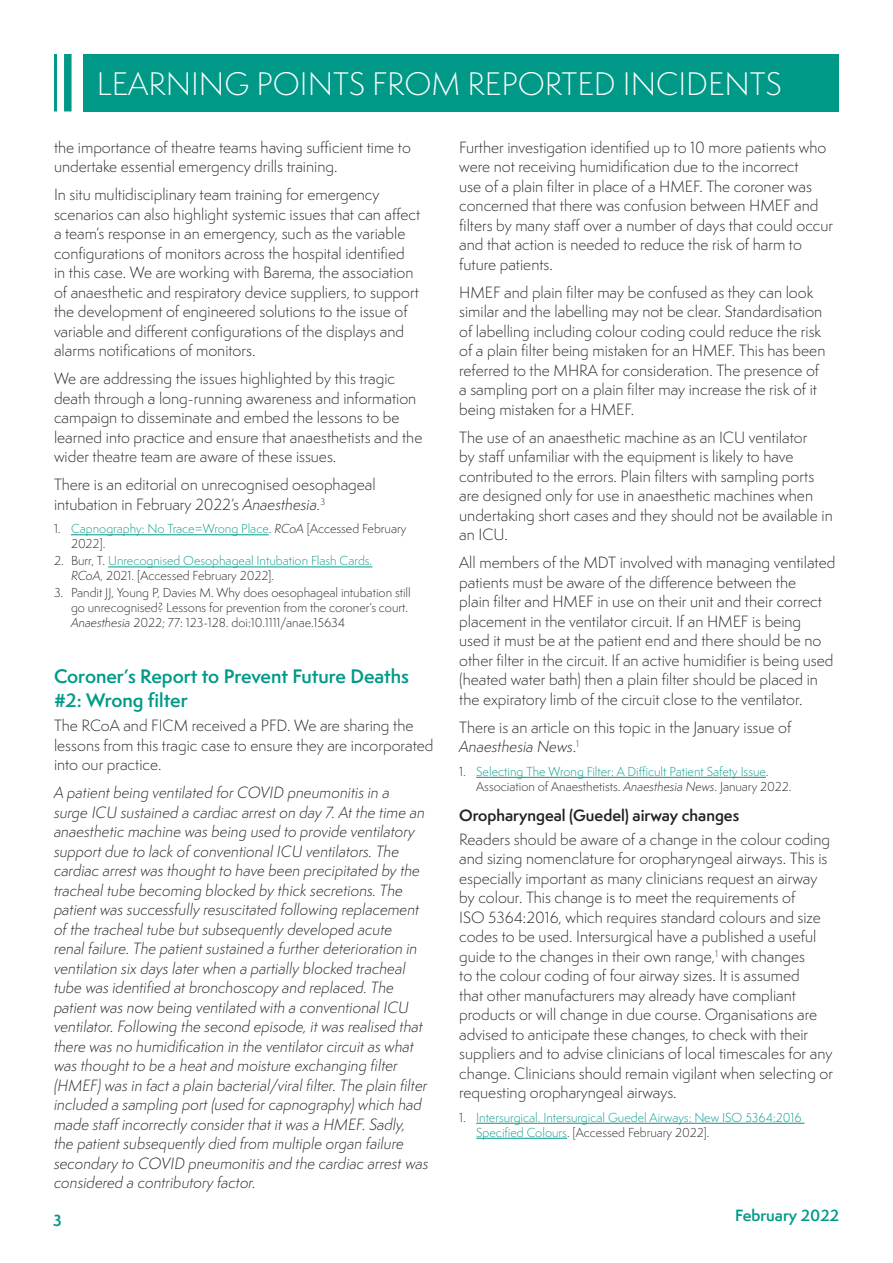
<style>
.page{position:relative;width:893px;height:1263px;background:#fff}
.page>*{position:absolute;margin:0;border:0;box-sizing:border-box;transform-origin:0 0}
.t1{font:300 30px "Semplicita Pro";color:#fff}
.t2{font:600 18px/24px "Semplicita Pro";color:#098}
.t3{font:300 15px/19.5px "Semplicita Pro";color:#231f20}
.t4{font:italic 300 15px/19.5px "Semplicita Pro";color:#231f20}
.t5{font:600 15px "Semplicita Pro";color:#231f20}
.t6{font:600 15px "Semplicita Pro";color:#098}
.t7{font:700 15px "Semplicita Pro";color:#098}
.t8{font:300 12px/15px "Semplicita Pro";color:#098}
.t9{font:300 12px/15px "Semplicita Pro";color:#231f20}
.s1{font-style:italic}
.s2{color:#231f20}
.s3{font-style:italic;color:#231f20}
</style>
<div class="page">
<div style="left:84px;top:54px;width:755px;height:57px;background:#098"></div>
<hr style="left:54px;top:54px;width:3px;height:57px;background:#098">
<div style="left:64px;top:54px;width:8px;height:57px;background:#098"></div>
<hr style="left:71px;top:534px;width:198px;height:1px;background:#098">
<hr style="left:108px;top:567px;width:264px;height:1px;background:#098">
<hr style="left:476px;top:777px;width:290px;height:1px;background:#098">
<hr style="left:476px;top:1123px;width:328px;height:1px;background:#098">
<hr style="left:476px;top:1138px;width:91px;height:1px;background:#098">
<h1 class="t1" style="left:97px;top:64px;width:687px">LEARNING POINTS FROM REPORTED INCIDENTS</h1>
<p class="t3" style="left:54px;top:137px;width:358px">the importance of theatre teams having sufficient time to undertake essential emergency drills training.</p>
<p class="t3" style="left:54px;top:185px;width:368px">In situ multidisciplinary team training for emergency scenarios can also highlight systemic issues that can affect a team’s response in an emergency, such as the variable configurations of monitors across the hospital identified<br>in this case. We are working with Barema, the association of anaesthetic and respiratory device suppliers, to support the development of engineered solutions to the issue of variable and different configurations of the displays and alarms notifications of monitors.</p>
<p class="t3" style="left:54px;top:369px;width:370px">We are addressing the issues highlighted by this tragic death through a long-running awareness and information campaign to disseminate and embed the lessons to be learned into practice and ensure that anaesthetists and the wider theatre team are aware of these issues.</p>
<p class="t3" style="left:54px;top:475px;width:323px">There is an editorial on unrecognised oesophageal intubation in February 2022’s <span class="s1">Anaesthesia.</span><sup>3</sup></p>
<p class="t8" style="left:71px;top:521px;width:337px;text-indent:-17px"><span class="s2">1.</span> Capnography: No Trace=Wrong Place<span class="s2">.</span> <span class="s3">RCoA</span> <span class="s2">[Accessed February<br>2022].</span></p>
<p class="t8" style="left:71px;top:553px;width:303px;text-indent:-17px"><span class="s2">2. Burr, T.</span> Unrecognised Oesophageal Intubation Flash Cards.<br><span class="s3">RCoA</span><span class="s2">, 2021. [Accessed February 2022].</span></p>
<p class="t9" style="left:71px;top:585px;width:341px;text-indent:-17px">3. Pandit JJ, Young P, Davies M. Why does oesophageal intubation still go unrecognised? Lessons for prevention from the coroner’s court.<br><span class="s1">Anaesthesia</span> 2022; 77: 123-128. doi:10.1111/anae.15634</p>
<p class="t2" style="left:54px;top:664px;width:357px">Coroner’s Report to Prevent Future Deaths #2: Wrong filter</p>
<p class="t3" style="left:54px;top:716px;width:381px">The RCoA and FICM received a PFD. We are sharing the lessons from this tragic case to ensure they are incorporated into our practice.</p>
<p class="t4" style="left:54px;top:783px;width:376px">A patient being ventilated for COVID pneumonitis in a<br>surge ICU sustained a cardiac arrest on day 7. At the time an anaesthetic machine was being used to provide ventilatory support due to lack of conventional ICU ventilators. The cardiac arrest was thought to have been precipitated by the tracheal tube becoming blocked by thick secretions. The patient was successfully resuscitated following replacement of the tracheal tube but subsequently developed acute<br>renal failure. The patient sustained a further deterioration in ventilation six days later when a partially blocked tracheal tube was identified at bronchoscopy and replaced. The patient was now being ventilated with a conventional ICU ventilator. Following the second episode, it was realised that there was no humidification in the ventilator circuit as what was thought to be a heat and moisture exchanging filter (HMEF) was in fact a plain bacterial/viral filter. The plain filter included a sampling port (used for capnography) which had made staff incorrectly consider that it was a HMEF. Sadly, the patient subsequently died from multiple organ failure secondary to COVID pneumonitis and the cardiac arrest was considered a contributory factor.</p>
<p class="t3" style="left:459px;top:137px;width:375px">Further investigation identified up to 10 more patients who were not receiving humidification due to the incorrect<br>use of a plain filter in place of a HMEF. The coroner was concerned that there was confusion between HMEF and filters by many staff over a number of days that could occur and that action is needed to reduce the risk of harm to future patients.</p>
<p class="t3" style="left:459px;top:282px;width:368px">HMEF and plain filter may be confused as they can look similar and the labelling may not be clear. Standardisation of labelling including colour coding could reduce the risk of a plain filter being mistaken for an HMEF. This has been referred to the MHRA for consideration. The presence of a sampling port on a plain filter may increase the risk of it being mistaken for a HMEF.</p>
<p class="t3" style="left:459px;top:427px;width:375px">The use of an anaesthetic machine as an ICU ventilator<br>by staff unfamiliar with the equipment is likely to have contributed to the errors. Plain filters with sampling ports are designed only for use in anaesthetic machines when undertaking short cases and they should not be available in an ICU.</p>
<p class="t3" style="left:459px;top:553px;width:378px">All members of the MDT involved with managing ventilated patients must be aware of the difference between the<br>plain filter and HMEF in use on their unit and their correct placement in the ventilator circuit. If an HMEF is being used it must be at the patient end and there should be no other filter in the circuit. If an active humidifier is being used (heated water bath) then a plain filter should be placed in the expiratory limb of the circuit close to the ventilator.</p>
<p class="t3" style="left:459px;top:717px;width:333px">There is an article on this topic in the January issue of<br><span class="s1">Anaesthesia News</span>.<sup>1</sup></p>
<p class="t8" style="left:476px;top:764px;width:317px;text-indent:-17px"><span class="s2">1.</span> Selecting The Wrong Filter: A Difficult Patient Safety Issue<span class="s2">.<br>Association of Anaesthetists.</span> <span class="s3">Anaesthesia News</span><span class="s2">. January 2022.</span></p>
<p class="t5" style="left:459px;top:804px;width:281px">Oropharyngeal (Guedel) airway changes</p>
<p class="t3" style="left:459px;top:829px;width:375px">Readers should be aware of a change in the colour coding and sizing nomenclature for oropharyngeal airways. This is especially important as many clinicians request an airway by colour. This change is to meet the requirements of<br>ISO 5364:2016, which requires standard colours and size codes to be used. Intersurgical have a published a useful guide to the changes in their own range,<sup>1</sup> with changes<br>to the colour coding of four airway sizes. It is assumed<br>that other manufacturers may already have compliant products or will change in due course. Organisations are advised to anticipate these changes, to check with their suppliers and to advise clinicians of local timescales for any change. Clinicians should remain vigilant when selecting or requesting oropharyngeal airways.</p>
<p class="t8" style="left:476px;top:1110px;width:327px;text-indent:-17px"><span class="s2">1.</span> Intersurgical. Intersurgical Guedel Airways: New ISO 5364:2016<br>Specified Colours<span class="s2">. [Accessed February 2022].</span></p>
<p class="t7" style="left:53px;top:1209px;width:10px">3</p>
<p class="t6" style="left:735px;top:1205px;width:105px">February 2022</p>
</div>
